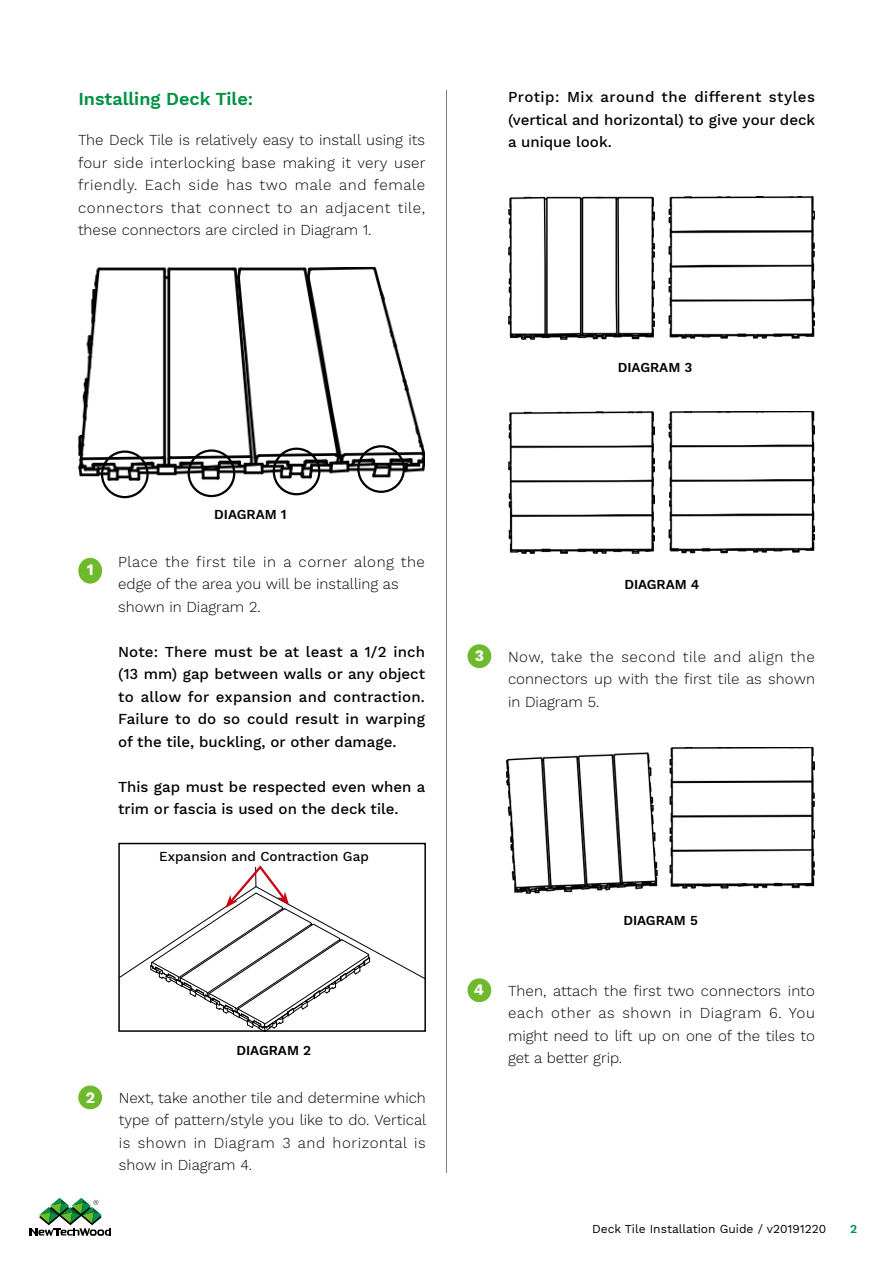
<style>
.page{position:relative;width:893px;height:1263px;background:#fff}
.page>*{position:absolute;margin:0;border:0;box-sizing:border-box;transform-origin:0 0}
.t1{font:600 18px "Work Sans";color:#009143}
.t2{font:700 15.75px "Work Sans";color:#fff}
.t3{font:300 15px/22.5px "Work Sans";color:#000;text-align:justify}
.t4{font:500 15px/22.5px "Work Sans";color:#000;text-align:justify}
.t5{font:600 13.5px "Work Sans";color:#000}
.t6{font:500 13.5px "Work Sans";color:#000}
.t7{font:12px "Work Sans";color:#000}
.t8{font:600 12px "Work Sans";color:#009143}
</style>
<div class="page">
<svg style="left:30px;top:1198px;width:81px;height:37px"></svg>
<img style="left:78px;top:268px;width:347px;height:213px">
<div style="left:78px;top:558px;width:24px;height:26px;background:#6fba2c;border-radius:50%"></div>
<div style="left:78px;top:1085px;width:24px;height:24px;background:#6fba2c;border-radius:50%"></div>
<img style="left:509px;top:196px;width:306px;height:143px">
<img style="left:509px;top:411px;width:306px;height:142px">
<hr style="left:446px;top:90px;width:1px;height:1083px;background:#000">
<div style="left:467px;top:644px;width:24px;height:24px;background:#6fba2c;border-radius:50%"></div>
<div style="left:467px;top:978px;width:24px;height:24px;background:#6fba2c;border-radius:50%"></div>
<img style="left:506px;top:747px;width:309px;height:146px">
<div style="left:101px;top:450px;width:48px;height:48px;border:2px solid #000;border-radius:50%"></div>
<div style="left:188px;top:449px;width:47px;height:48px;border:2px solid #000;border-radius:50%"></div>
<div style="left:273px;top:448px;width:47px;height:47px;border:2px solid #000;border-radius:50%"></div>
<div style="left:357px;top:445px;width:48px;height:48px;border:2px solid #000;border-radius:50%"></div>
<svg style="left:119px;top:843px;width:306px;height:188px"></svg>
<p class="t1" style="left:78px;top:88px;width:176px">Installing Deck Tile:</p>
<p class="t3" style="left:78px;top:129px;width:349px">The Deck Tile is relatively easy to install using its four side interlocking base making it very user friendly. Each side has two male and female connectors that connect to an adjacent tile, these connectors are circled in Diagram 1.</p>
<p class="t4" style="left:508px;top:87px;width:309px">Protip: Mix around the different styles (vertical and horizontal) to give your deck a unique look.</p>
<p class="t5" style="left:618px;top:359px;width:76px">DIAGRAM 3</p>
<p class="t5" style="left:214px;top:506px;width:74px">DIAGRAM 1</p>
<p class="t2" style="left:87px;top:561px;width:8px">1</p>
<p class="t3" style="left:118px;top:551px;width:308px;text-align:left">Place the first tile in a corner along the edge of the area you will be installing as shown in Diagram 2.</p>
<p class="t4" style="left:118px;top:641px;width:308px">Note: There must be at least a 1/2 inch (13 mm) gap between walls or any object to allow for expansion and contraction.<br>Failure to do so could result in warping of the tile, buckling, or other damage.</p>
<p class="t4" style="left:118px;top:776px;width:309px">This gap must be respected even when a trim or fascia is used on the deck tile.</p>
<p class="t6" style="left:159px;top:849px;width:211px">Expansion and Contraction Gap</p>
<p class="t2" style="left:86px;top:1088px;width:11px">2</p>
<p class="t5" style="left:236px;top:1042px;width:76px">DIAGRAM 2</p>
<p class="t3" style="left:119px;top:1087px;width:309px">Next, take another tile and determine which type of pattern/style you like to do. Vertical is shown in Diagram 3 and horizontal is show in Diagram 4.</p>
<p class="t2" style="left:475px;top:647px;width:11px">3</p>
<p class="t5" style="left:624px;top:576px;width:76px">DIAGRAM 4</p>
<p class="t3" style="left:508px;top:646px;width:308px">Now, take the second tile and align the connectors up with the first tile as shown in Diagram 5.</p>
<p class="t5" style="left:623px;top:912px;width:76px">DIAGRAM 5</p>
<p class="t2" style="left:474px;top:981px;width:12px">4</p>
<p class="t3" style="left:508px;top:980px;width:308px">Then, attach the first two connectors into each other as shown in Diagram 6. You might need to lift up on one of the tiles to get a better grip.</p>
<p class="t7" style="left:592px;top:1222px;width:236px">Deck Tile Installation Guide / v20191220</p>
<p class="t8" style="left:850px;top:1222px;width:9px">2</p>
</div>
